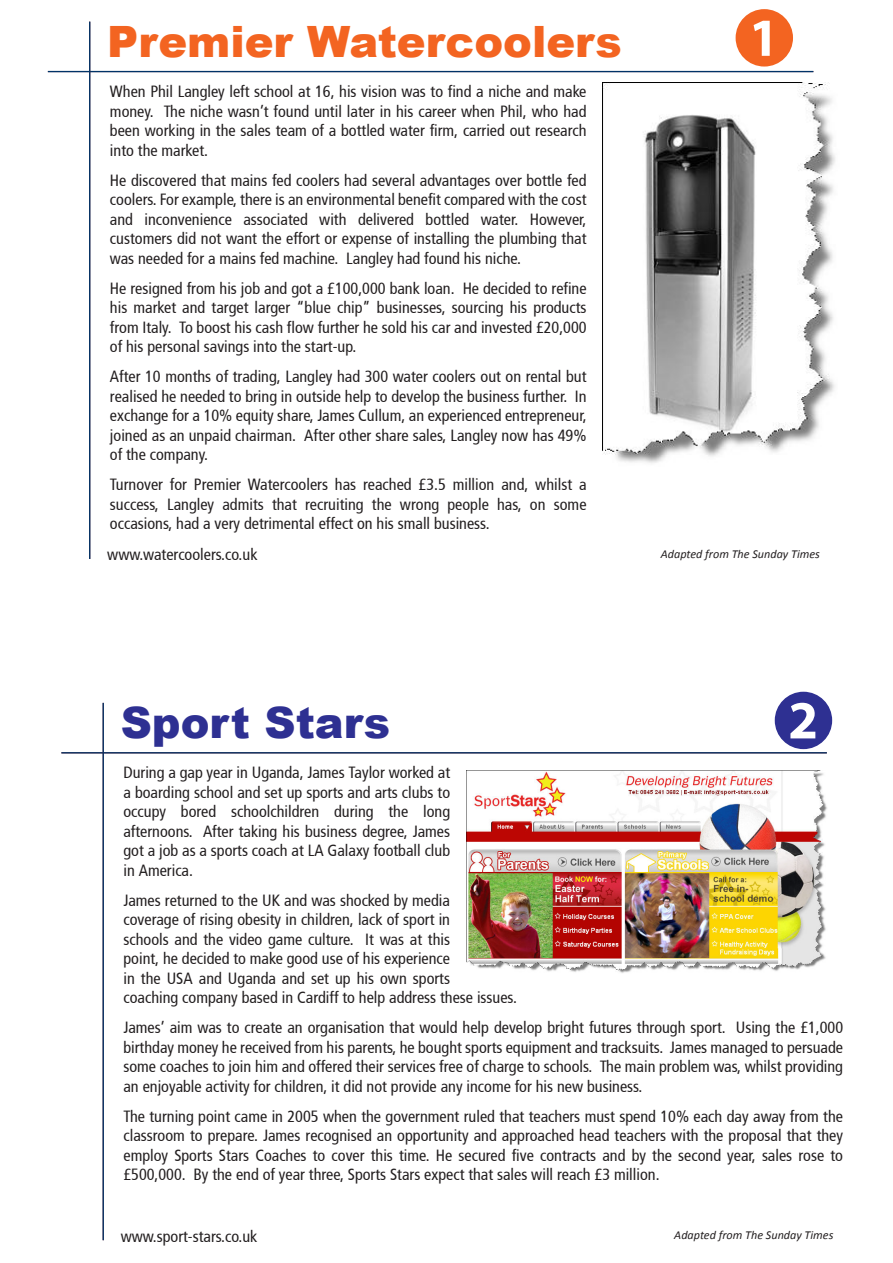
<style>
.page{position:relative;width:893px;height:1263px;background:#fff}
.page>*{position:absolute;margin:0;border:0;box-sizing:border-box;transform-origin:0 0}
.t1{font:700 54px "Myriad";color:#fff}
.t2{font:900 43.2px "Arial";color:#f36421}
.t3{font:900 43.2px "Arial";color:#2e3092}
.t4{font:16.2px/19.5px "Articulate Narrow";color:#231f20;text-align:justify}
.t5{font:italic 12.15px "Calibri";color:#231f20}
</style>
<div class="page">
<hr style="left:48px;top:71px;width:765px;height:1px;background:#003367">
<hr style="left:89px;top:22px;width:1px;height:537px;background:#003367">
<img style="left:603px;top:82px;width:232px;height:381px">
<div style="left:736px;top:9px;width:57px;height:58px;background:#f36421;border-radius:50%"></div>
<hr style="left:61px;top:752px;width:766px;height:1px;background:#003367">
<hr style="left:103px;top:703px;width:1px;height:537px;background:#003367">
<img style="left:466px;top:771px;width:361px;height:202px">
<div style="left:775px;top:692px;width:57px;height:57px;background:#2e3092;border-radius:50%"></div>
<h1 class="t1" style="left:749px;top:10px;width:31px">1</h1>
<h2 class="t2" style="left:107px;top:10px;width:516px">Premier Watercoolers</h2>
<p class="t4" style="left:110px;top:82px;width:478px">When Phil Langley left school at 16, his vision was to find a niche and make money. The niche wasn’t found until later in his career when Phil, who had been working in the sales team of a bottled water firm, carried out research into the market.</p>
<p class="t4" style="left:110px;top:171px;width:478px">He discovered that mains fed coolers had several advantages over bottle fed coolers. For example, there is an environmental benefit compared with the cost and inconvenience associated with delivered bottled water. However, customers did not want the effort or expense of installing the plumbing that was needed for a mains fed machine. Langley had found his niche.</p>
<p class="t4" style="left:110px;top:279px;width:478px">He resigned from his job and got a £100,000 bank loan. He decided to refine his market and target larger “blue chip” businesses, sourcing his products from Italy. To boost his cash flow further he sold his car and invested £20,000 of his personal savings into the start-up.</p>
<p class="t4" style="left:110px;top:367px;width:478px">After 10 months of trading, Langley had 300 water coolers out on rental but realised he needed to bring in outside help to develop the business further. In exchange for a 10% equity share, James Cullum, an experienced entrepreneur, joined as an unpaid chairman. After other share sales, Langley now has 49% of the company.</p>
<p class="t4" style="left:110px;top:475px;width:478px">Turnover for Premier Watercoolers has reached £3.5 million and, whilst a success, Langley admits that recruiting the wrong people has, on some occasions, had a very detrimental effect on his small business.</p>
<p class="t4" style="left:107px;top:545px;width:152px">www.watercoolers.co.uk</p>
<p class="t5" style="left:661px;top:546px;width:161px">Adapted from The Sunday Times</p>
<h1 class="t1" style="left:788px;top:692px;width:31px">2</h1>
<h2 class="t3" style="left:121px;top:691px;width:271px">Sport Stars</h2>
<p class="t4" style="left:123px;top:763px;width:328px">During a gap year in Uganda, James Taylor worked at a boarding school and set up sports and arts clubs to occupy bored schoolchildren during the long afternoons. After taking his business degree, James got a job as a sports coach at LA Galaxy football club in America.</p>
<p class="t4" style="left:123px;top:891px;width:395px;text-align:left">James returned to the UK and was shocked by media<br>coverage of rising obesity in children, lack of sport in<br>schools and the video game culture. It was at this<br>point, he decided to make good use of his experience<br>in the USA and Uganda and set up his own sports<br>coaching company based in Cardiff to help address these issues.</p>
<p class="t4" style="left:123px;top:1018px;width:721px">James’ aim was to create an organisation that would help develop bright futures through sport. Using the £1,000 birthday money he received from his parents, he bought sports equipment and tracksuits. James managed to persuade some coaches to join him and offered their services free of charge to schools. The main problem was, whilst providing an enjoyable activity for children, it did not provide any income for his new business.</p>
<p class="t4" style="left:123px;top:1107px;width:721px">The turning point came in 2005 when the government ruled that teachers must spend 10% each day away from the classroom to prepare. James recognised an opportunity and approached head teachers with the proposal that they employ Sports Stars Coaches to cover this time. He secured five contracts and by the second year, sales rose to £500,000. By the end of year three, Sports Stars expect that sales will reach £3 million.</p>
<p class="t4" style="left:121px;top:1226px;width:138px">www.sport-stars.co.uk</p>
<p class="t5" style="left:674px;top:1227px;width:161px">Adapted from The Sunday Times</p>
</div>
